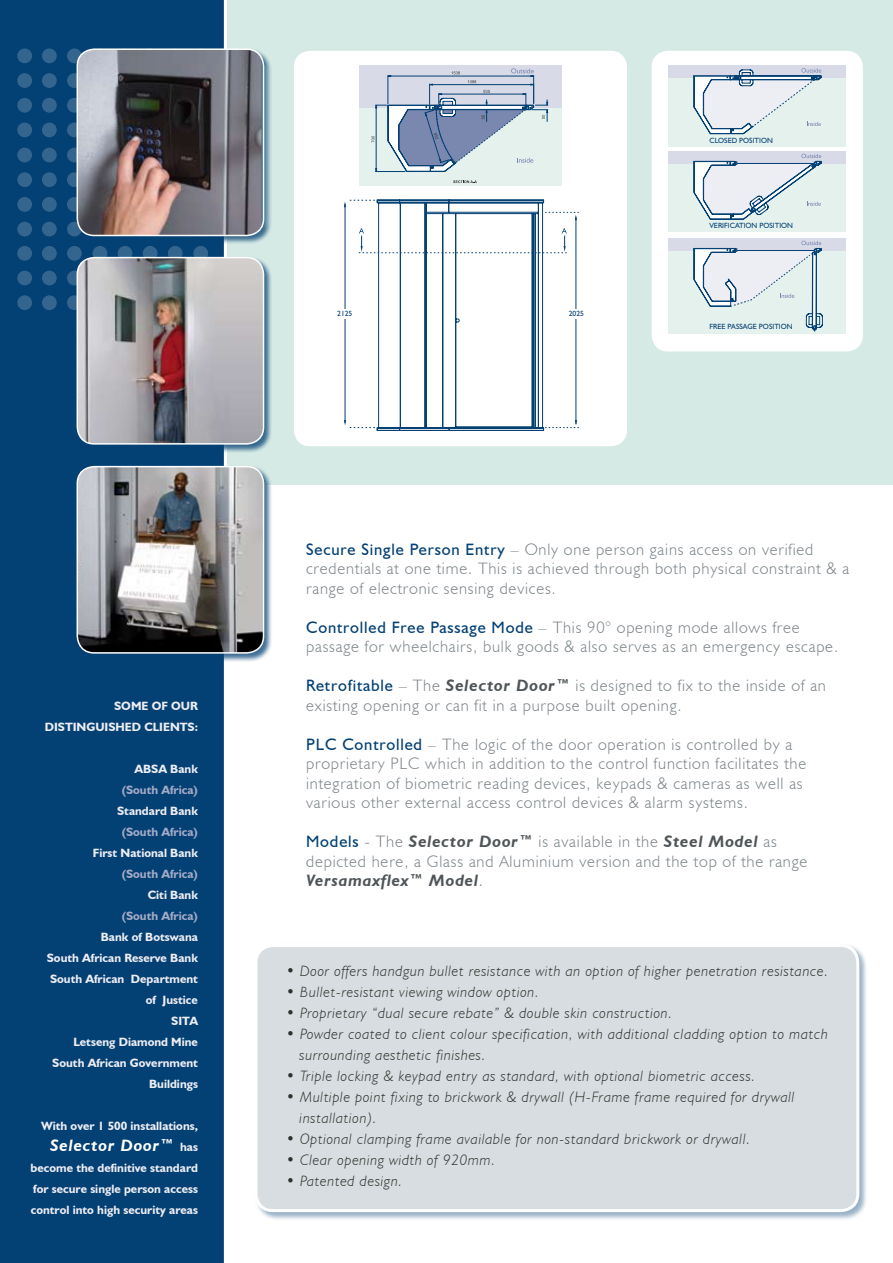
<style>
.page{position:relative;width:893px;height:1263px;background:#fff}
.page>*{position:absolute;margin:0;border:0;box-sizing:border-box;transform-origin:0 0}
.t1{font:300 16.5px/19.5px "Humanist 521 BT";letter-spacing:.05em;color:#7b8388}
.t2{font:italic 700 16.5px "Humanist 521 BT";letter-spacing:.05em;color:#fff}
.t3{font:italic 300 15px/21px "Humanist 521 BT";letter-spacing:.05em;color:#2f302d}
.t4{font:700 12px/21px "Humanist 521 BT";color:#ededf4;text-align:right}
.t5{font:700 12px "Humanist 521 BT";color:#a4aac7}
.t6{font:7.5px "Humanist 521 BT";color:#034073}
.s1{font-style:normal;font-size:12px;color:#ededf4}
.s2{font-weight:400;color:#034073}
.s3{font-weight:700;font-style:italic;color:#505559}
</style>
<div class="page">
<div style="left:0;top:0;width:225px;height:1263px;background:#034073"></div>
<div style="left:17px;top:48px;width:15px;height:15px;background:#34658e;border-radius:50%"></div>
<div style="left:42px;top:48px;width:15px;height:15px;background:#34658e;border-radius:50%"></div>
<div style="left:67px;top:48px;width:15px;height:15px;background:#34658e;border-radius:50%"></div>
<div style="left:17px;top:73px;width:15px;height:15px;background:#34658e;border-radius:50%"></div>
<div style="left:42px;top:73px;width:15px;height:15px;background:#34658e;border-radius:50%"></div>
<div style="left:67px;top:73px;width:15px;height:15px;background:#34658e;border-radius:50%"></div>
<div style="left:17px;top:98px;width:15px;height:15px;background:#34658e;border-radius:50%"></div>
<div style="left:42px;top:98px;width:15px;height:15px;background:#34658e;border-radius:50%"></div>
<div style="left:67px;top:98px;width:15px;height:15px;background:#34658e;border-radius:50%"></div>
<div style="left:17px;top:123px;width:15px;height:14px;background:#34658e;border-radius:50%"></div>
<div style="left:42px;top:123px;width:15px;height:14px;background:#34658e;border-radius:50%"></div>
<div style="left:67px;top:123px;width:15px;height:14px;background:#34658e;border-radius:50%"></div>
<div style="left:17px;top:148px;width:15px;height:14px;background:#34658e;border-radius:50%"></div>
<div style="left:42px;top:148px;width:15px;height:14px;background:#34658e;border-radius:50%"></div>
<div style="left:67px;top:148px;width:15px;height:14px;background:#34658e;border-radius:50%"></div>
<div style="left:17px;top:172px;width:15px;height:15px;background:#34658e;border-radius:50%"></div>
<div style="left:42px;top:172px;width:15px;height:15px;background:#34658e;border-radius:50%"></div>
<div style="left:67px;top:172px;width:15px;height:15px;background:#34658e;border-radius:50%"></div>
<div style="left:17px;top:197px;width:15px;height:15px;background:#34658e;border-radius:50%"></div>
<div style="left:42px;top:197px;width:15px;height:15px;background:#34658e;border-radius:50%"></div>
<div style="left:67px;top:197px;width:15px;height:15px;background:#34658e;border-radius:50%"></div>
<div style="left:17px;top:222px;width:15px;height:14px;background:#34658e;border-radius:50%"></div>
<div style="left:42px;top:222px;width:15px;height:14px;background:#34658e;border-radius:50%"></div>
<div style="left:67px;top:222px;width:15px;height:14px;background:#34658e;border-radius:50%"></div>
<div style="left:17px;top:246px;width:15px;height:15px;background:#34658e;border-radius:50%"></div>
<div style="left:42px;top:246px;width:15px;height:15px;background:#34658e;border-radius:50%"></div>
<div style="left:67px;top:246px;width:15px;height:15px;background:#34658e;border-radius:50%"></div>
<div style="left:93px;top:246px;width:14px;height:15px;background:#34658e;border-radius:50%"></div>
<div style="left:118px;top:246px;width:14px;height:15px;background:#34658e;border-radius:50%"></div>
<div style="left:143px;top:246px;width:15px;height:15px;background:#34658e;border-radius:50%"></div>
<div style="left:168px;top:246px;width:15px;height:15px;background:#34658e;border-radius:50%"></div>
<div style="left:193px;top:246px;width:15px;height:15px;background:#34658e;border-radius:50%"></div>
<div style="left:17px;top:271px;width:15px;height:14px;background:#34658e;border-radius:50%"></div>
<div style="left:42px;top:271px;width:15px;height:14px;background:#34658e;border-radius:50%"></div>
<div style="left:67px;top:271px;width:15px;height:14px;background:#34658e;border-radius:50%"></div>
<div style="left:17px;top:295px;width:15px;height:15px;background:#34658e;border-radius:50%"></div>
<div style="left:42px;top:295px;width:15px;height:15px;background:#34658e;border-radius:50%"></div>
<div style="left:67px;top:295px;width:15px;height:15px;background:#34658e;border-radius:50%"></div>
<div style="left:228px;top:0;width:665px;height:485px;background:#d6eae5"></div>
<hr style="left:224px;top:0;width:3px;height:1263px;background:#fff">
<div style="left:254px;top:943px;width:614px;height:278px;background:#034073;opacity:.75"></div>
<div style="left:256px;top:945px;width:602px;height:265px;background:#d7dde0;border-radius:17px"></div>
<div style="left:254px;top:944px;width:605px;height:268px;border:3px solid #fff;border-radius:17px"></div>
<div style="left:76px;top:256px;width:197px;height:197px;background:#034073;opacity:.75"></div>
<img style="left:77px;top:258px;width:187px;height:186px">
<div style="left:77px;top:257px;width:187px;height:188px;border:2px solid #fff;border-radius:17px"></div>
<div style="left:76px;top:465px;width:197px;height:197px;background:#034073;opacity:.75"></div>
<img style="left:77px;top:467px;width:186px;height:186px">
<div style="left:77px;top:466px;width:187px;height:188px;border:2px solid #fff;border-radius:17px"></div>
<div style="left:76px;top:48px;width:197px;height:197px;background:#034073;opacity:.75"></div>
<img style="left:78px;top:49px;width:184px;height:186px">
<div style="left:77px;top:48px;width:187px;height:188px;border:2px solid #fff;border-radius:17px"></div>
<div style="left:652px;top:51px;width:211px;height:300px;background:#fff;border-radius:16px"></div>
<div style="left:669px;top:78px;width:177px;height:68px;background:#e4f1ed"></div>
<div style="left:669px;top:65px;width:177px;height:13px;background:#d9dae7"></div>
<div style="left:669px;top:163px;width:177px;height:69px;background:#e4f1ed"></div>
<div style="left:669px;top:151px;width:177px;height:12px;background:#d9dae7"></div>
<svg style="left:694px;top:154px;width:127px;height:65px"></svg>
<div style="left:669px;top:250px;width:177px;height:84px;background:#e4f1ed"></div>
<div style="left:669px;top:238px;width:177px;height:12px;background:#d9dae7"></div>
<svg style="left:694px;top:241px;width:128px;height:90px"></svg>
<svg style="left:694px;top:68px;width:127px;height:66px"></svg>
<div style="left:294px;top:51px;width:333px;height:395px;background:#fff;border-radius:16px"></div>
<div style="left:359px;top:108px;width:203px;height:78px;background:#e4f1ed"></div>
<div style="left:359px;top:65px;width:203px;height:43px;background:#d9dae7"></div>
<svg style="left:453px;top:180px;width:24px;height:3px"></svg>
<svg style="left:372px;top:68px;width:176px;height:104px"></svg>
<svg style="left:344px;top:200px;width:235px;height:231px"></svg>
<p class="t4" style="left:45px;top:695px;width:155px">SOME OF OUR<br>DISTINGUISHED CLIENTS:</p>
<p class="t4" style="left:134px;top:758px;width:65px">ABSA Bank</p>
<p class="t5" style="left:122px;top:783px;width:78px">(South Africa)</p>
<p class="t4" style="left:117px;top:800px;width:82px">Standard Bank</p>
<p class="t5" style="left:122px;top:825px;width:78px">(South Africa)</p>
<p class="t4" style="left:93px;top:842px;width:107px">First National Bank</p>
<p class="t5" style="left:122px;top:867px;width:78px">(South Africa)</p>
<p class="t4" style="left:148px;top:884px;width:52px">Citi Bank</p>
<p class="t5" style="left:122px;top:909px;width:78px">(South Africa)</p>
<p class="t4" style="left:47px;top:926px;width:153px">Bank of Botswana<br>South African Reserve Bank<br>South African Department of Justice<br>SITA<br>Letseng Diamond Mine<br>South African Government<br>Buildings</p>
<p class="t4" style="left:41px;top:1115px;width:158px">With over 1 500 installations,</p>
<p class="t2" style="left:50px;top:1135px;width:149px">Selector Door™ <span class="s1">has</span></p>
<p class="t4" style="left:31px;top:1157px;width:169px;text-align:justify">become the definitive standard for secure single person access control into high security areas</p>
<p class="t6" style="left:709px;top:136px;width:65px">CLOSED POSITION</p>
<p class="t6" style="left:337px;top:309px;width:17px">2125</p>
<p class="t6" style="left:569px;top:309px;width:17px">2025</p>
<p class="t6" style="left:709px;top:221px;width:85px">VERIFICATION POSITION</p>
<p class="t6" style="left:709px;top:322px;width:85px">FREE PASSAGE POSITION</p>
<p class="t1" style="left:306px;top:539px;width:545px"><span class="s2">Secure Single Person Entry</span> – Only one person gains access on verified credentials at one time. This is achieved through both physical constraint &amp; a range of electronic sensing devices.</p>
<p class="t1" style="left:306px;top:617px;width:533px"><span class="s2">Controlled Free Passage Mode</span> – This 90° opening mode allows free passage for wheelchairs, bulk goods &amp; also serves as an emergency escape.</p>
<p class="t1" style="left:306px;top:676px;width:521px"><span class="s2">Retrofitable</span> – The <span class="s3">Selector Door™</span> is designed to fix to the inside of an existing opening or can fit in a purpose built opening.</p>
<p class="t1" style="left:306px;top:734px;width:502px"><span class="s2">PLC Controlled</span> – The logic of the door operation is controlled by a proprietary PLC which in addition to the control function facilitates the integration of biometric reading devices, keypads &amp; cameras as well as various other external access control devices &amp; alarm systems.</p>
<p class="t1" style="left:306px;top:832px;width:503px"><span class="s2">Models</span> - The <span class="s3">Selector Door™</span> is available in the <span class="s3">Steel Model</span> as depicted here, a Glass and Aluminium version and the top of the range<br><span class="s3">Versamaxflex™ Model</span>.</p>
<p class="t3" style="left:286px;top:960px;width:544px">• Door offers handgun bullet resistance with an option of higher penetration resistance.</p>
<p class="t3" style="left:286px;top:981px;width:254px">• Bullet-resistant viewing window option.</p>
<p class="t3" style="left:286px;top:1002px;width:388px">• Proprietary “dual secure rebate” &amp; double skin construction.</p>
<p class="t3" style="left:300px;top:1023px;width:530px;text-indent:-14px">• Powder coated to client colour specification, with additional cladding option to match surrounding aesthetic finishes.</p>
<p class="t3" style="left:286px;top:1065px;width:471px">• Triple locking &amp; keypad entry as standard, with optional biometric access.</p>
<p class="t3" style="left:300px;top:1086px;width:496px;text-indent:-14px">• Multiple point fixing to brickwork &amp; drywall (H-Frame frame required for drywall installation).</p>
<p class="t3" style="left:286px;top:1128px;width:466px">• Optional clamping frame available for non-standard brickwork or drywall.</p>
<p class="t3" style="left:286px;top:1149px;width:211px">• Clear opening width of 920mm.</p>
<p class="t3" style="left:286px;top:1170px;width:118px">• Patented design.</p>
</div>
